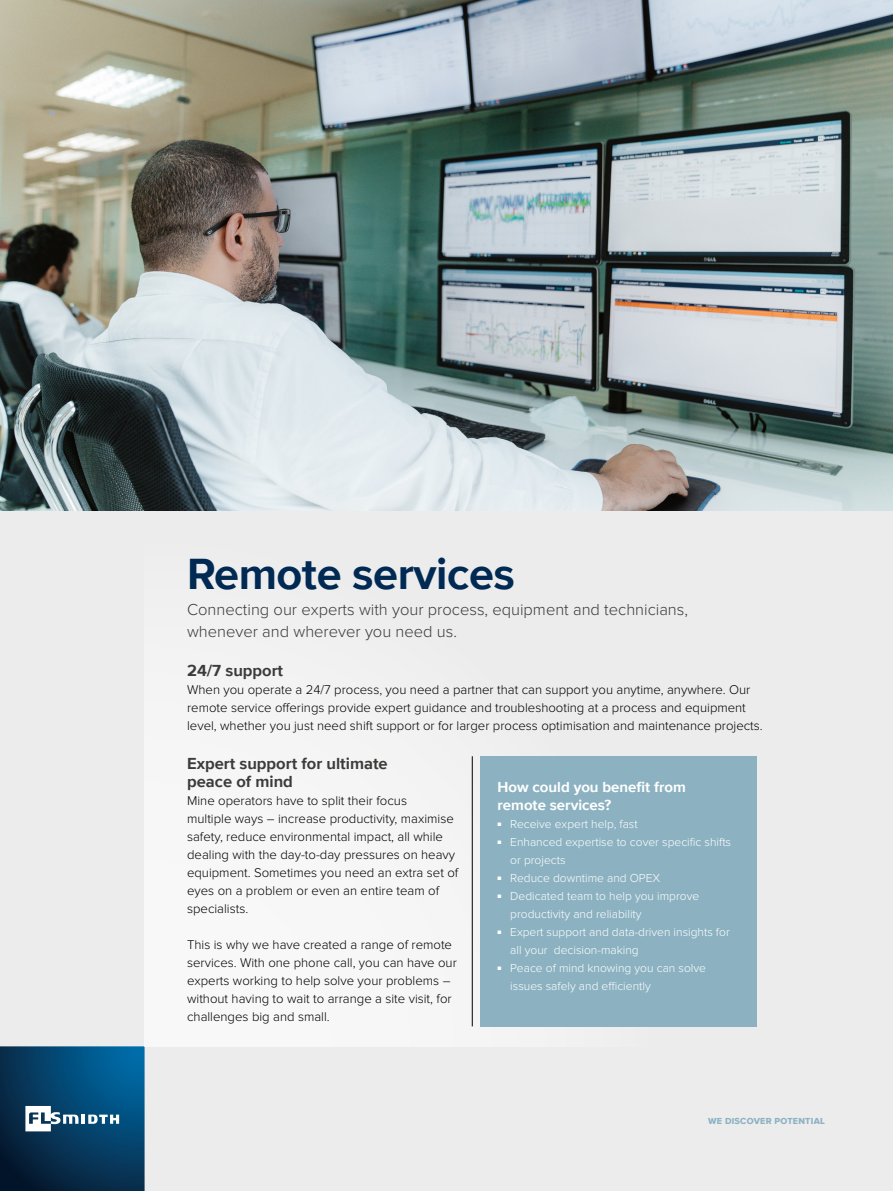
<style>
.page{position:relative;width:893px;height:1191px;background:#ececed}
.page>*{position:absolute;margin:0;border:0;box-sizing:border-box;transform-origin:0 0}
.t1{font:700 45px "Proxima Nova";letter-spacing:-.01em;color:#002a53}
.t2{font:300 16.5px/22.5px "Proxima Nova";color:#3b3b3a}
.t3{font:700 16.5px/18px "Proxima Nova";color:#3b3b3a}
.t4{font:700 15px/18px "Proxima Nova";color:#fff}
.t5{font:300 13.2px/18px "Proxima Nova";color:#000}
.t6{font:300 12px/18px "Proxima Nova";color:#fff}
.t7{font:9px "Proxima Nova Extrabld";letter-spacing:.025em;color:#8cb2c2}
</style>
<div class="page">
<img style="left:0;top:0;width:893px;height:510px">
<svg style="left:0;top:1046px;width:145px;height:145px;background:#104569"></svg>
<div style="left:145px;top:530px;width:515px;height:516px;background:#f3f3f4"></div>
<div style="left:480px;top:756px;width:277px;height:270px;background:#8cb2c2"></div>
<hr style="left:472px;top:756px;width:1px;height:270px;background:#000">
<h1 class="t1" style="left:187px;top:540px;width:329px">Remote services</h1>
<p class="t2" style="left:187px;top:598px;width:502px">Connecting our experts with your process, equipment and technicians, whenever and wherever you need us.</p>
<p class="t3" style="left:187px;top:661px;width:98px">24/7 support</p>
<p class="t5" style="left:187px;top:681px;width:577px">When you operate a 24/7 process, you need a partner that can support you anytime, anywhere. Our remote service offerings provide expert guidance and troubleshooting at a process and equipment level, whether you just need shift support or for larger process optimisation and maintenance projects.</p>
<p class="t3" style="left:187px;top:754px;width:202px">Expert support for ultimate peace of mind</p>
<p class="t5" style="left:187px;top:792px;width:273px">Mine operators have to split their focus<br>multiple ways – increase productivity, maximise safety, reduce environmental impact, all while dealing with the day-to-day pressures on heavy equipment. Sometimes you need an extra set of eyes on a problem or even an entire team of specialists.</p>
<p class="t5" style="left:187px;top:936px;width:271px">This is why we have created a range of remote services. With one phone call, you can have our experts working to help solve your problems – without having to wait to arrange a site visit, for challenges big and small.</p>
<p class="t4" style="left:497px;top:778px;width:190px">How could you benefit from remote services?</p>
<p class="t6" style="left:497px;top:815px;width:142px"><sup>■</sup> Receive expert help, fast</p>
<p class="t6" style="left:510px;top:833px;width:222px;text-indent:-13px"><sup>■</sup> Enhanced expertise to cover specific shifts or projects</p>
<p class="t6" style="left:497px;top:869px;width:164px"><sup>■</sup> Reduce downtime and OPEX</p>
<p class="t6" style="left:510px;top:887px;width:191px;text-indent:-13px"><sup>■</sup> Dedicated team to help you improve productivity and reliability</p>
<p class="t6" style="left:510px;top:923px;width:221px;text-indent:-13px"><sup>■</sup> Expert support and data-driven insights for all your decision-making</p>
<p class="t6" style="left:510px;top:959px;width:197px;text-indent:-13px"><sup>■</sup> Peace of mind knowing you can solve issues safely and efficiently</p>
<p class="t7" style="left:708px;top:1114px;width:118px">WE DISCOVER POTENTIAL</p>
</div>
